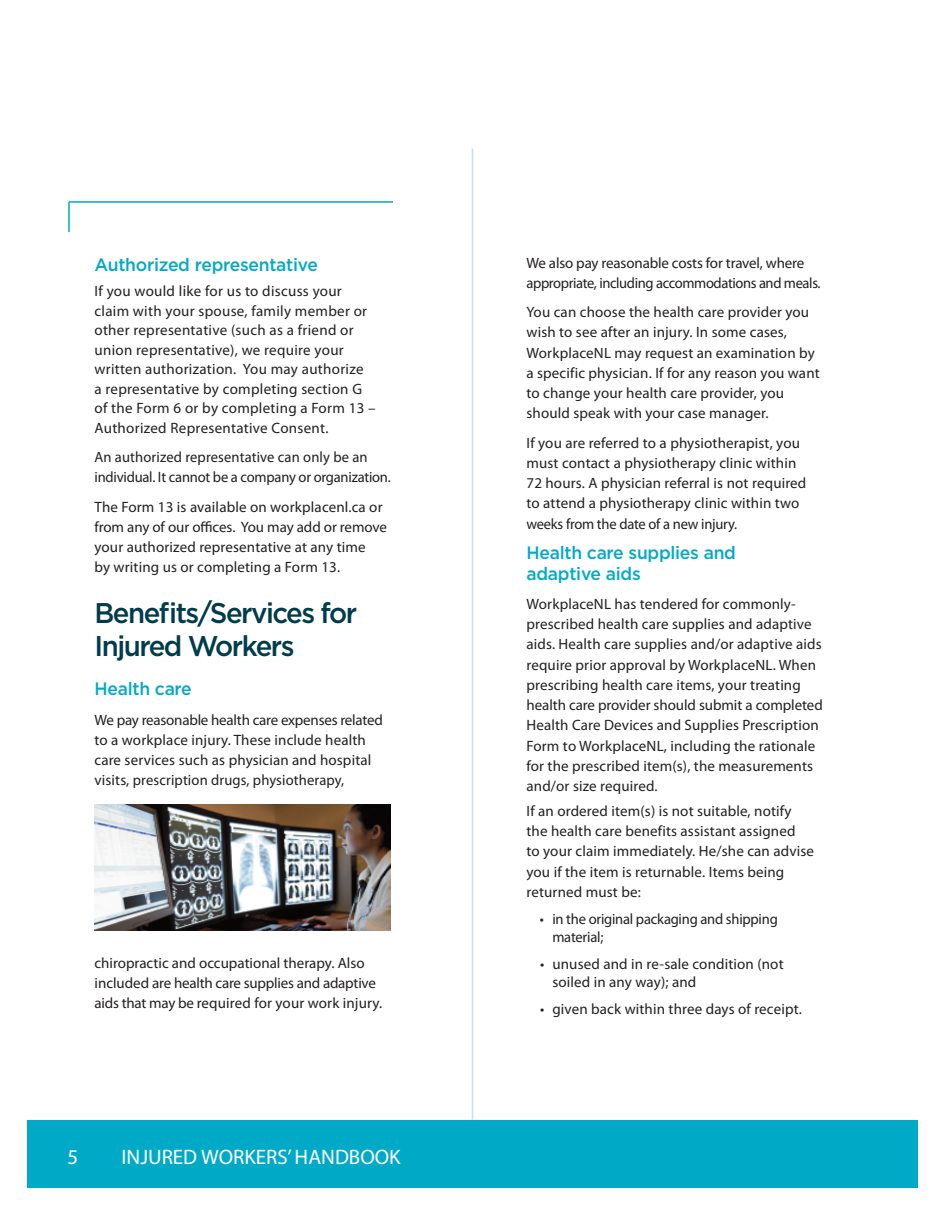
<style>
.page{position:relative;width:945px;height:1215px;background:#fff}
.page>*{position:absolute;margin:0;border:0;box-sizing:border-box;transform-origin:0 0}
.t1{font:500 28.5px/33px "Gotham";letter-spacing:-.055em;color:#013c4c}
.t2{font:21px "Myriad Pro";color:#fff}
.t3{font:500 18px/21px "Gotham";letter-spacing:-.015em;color:#00aac7}
.t4{font:15px/20.2px "Myriad Pro";letter-spacing:.01em;color:#231f20}
.t5{font:15px/20.2px "Myriad Pro";letter-spacing:-.015em;color:#231f20}
.t6{font:15px/20.2px "Myriad Pro";letter-spacing:-.025em;color:#231f20}
</style>
<div class="page">
<hr style="left:472px;top:149px;width:1px;height:988px;background:#bfe3ed">
<hr style="left:69px;top:201px;width:324px;height:2px;background:#00aac7">
<hr style="left:68px;top:202px;width:2px;height:30px;background:#00aac7">
<img style="left:94px;top:805px;width:296px;height:125px">
<div style="left:28px;top:1120px;width:890px;height:68px;background:#00aac7"></div>
<p class="t3" style="left:94px;top:256px;width:225px">Authorized representative</p>
<p class="t4" style="left:94px;top:283px;width:283px;line-height:19.5px">If you would like for us to discuss your claim with your spouse, family member or other representative (such as a friend or union representative), we require your written authorization. You may authorize<br>a representative by completing section G of the Form 6 or by completing a Form 13 – Authorized Representative Consent.</p>
<p class="t5" style="left:94px;top:448px;width:298px">An authorized representative can only be an individual. It cannot be a company or organization.</p>
<p class="t4" style="left:94px;top:498px;width:294px">The Form 13 is available on workplacenl.ca or from any of our offices. You may add or remove your authorized representative at any time<br>by writing us or completing a Form 13.</p>
<h1 class="t1" style="left:94px;top:599px;width:264px">Benefits/Services for<br>Injured Workers</h1>
<p class="t3" style="left:94px;top:680px;width:99px">Health care</p>
<p class="t4" style="left:94px;top:711px;width:290px">We pay reasonable health care expenses related to a workplace injury. These include health care services such as physician and hospital visits, prescription drugs, physiotherapy,</p>
<p class="t4" style="left:94px;top:954px;width:289px">chiropractic and occupational therapy. Also included are health care supplies and adaptive aids that may be required for your work injury.</p>
<h2 class="t2" style="left:68px;top:1149px;width:12px">5</h2>
<h2 class="t2" style="left:121px;top:1149px;width:281px">INJURED WORKERS’ HANDBOOK</h2>
<p class="t6" style="left:526px;top:254px;width:296px">We also pay reasonable costs for travel, where appropriate, including accommodations and meals.</p>
<p class="t4" style="left:526px;top:303px;width:295px">You can choose the health care provider you wish to see after an injury. In some cases, WorkplaceNL may request an examination by a specific physician. If for any reason you want to change your health care provider, you should speak with your case manager.</p>
<p class="t4" style="left:526px;top:434px;width:281px">If you are referred to a physiotherapist, you must contact a physiotherapy clinic within 72 hours. A physician referral is not required to attend a physiotherapy clinic within two weeks from the date of a new injury.</p>
<p class="t3" style="left:526px;top:543px;width:211px">Health care supplies and adaptive aids</p>
<p class="t4" style="left:526px;top:595px;width:298px">WorkplaceNL has tendered for commonly&shy;prescribed health care supplies and adaptive aids. Health care supplies and/or adaptive aids require prior approval by WorkplaceNL. When prescribing health care items, your treating health care provider should submit a completed Health Care Devices and Supplies Prescription Form to WorkplaceNL, including the rationale for the prescribed item(s), the measurements and/or size required.</p>
<p class="t4" style="left:526px;top:802px;width:289px">If an ordered item(s) is not suitable, notify the health care benefits assistant assigned<br>to your claim immediately. He/she can advise you if the item is returnable. Items being returned must be:</p>
<p class="t5" style="left:552px;top:911px;width:227px;line-height:18px;text-indent:-12px">• in the original packaging and shipping material;</p>
<p class="t4" style="left:552px;top:956px;width:233px;line-height:18px;text-indent:-12px">• unused and in re-sale condition (not soiled in any way); and</p>
<p class="t4" style="left:540px;top:1000px;width:263px">• given back within three days of receipt.</p>
</div>
